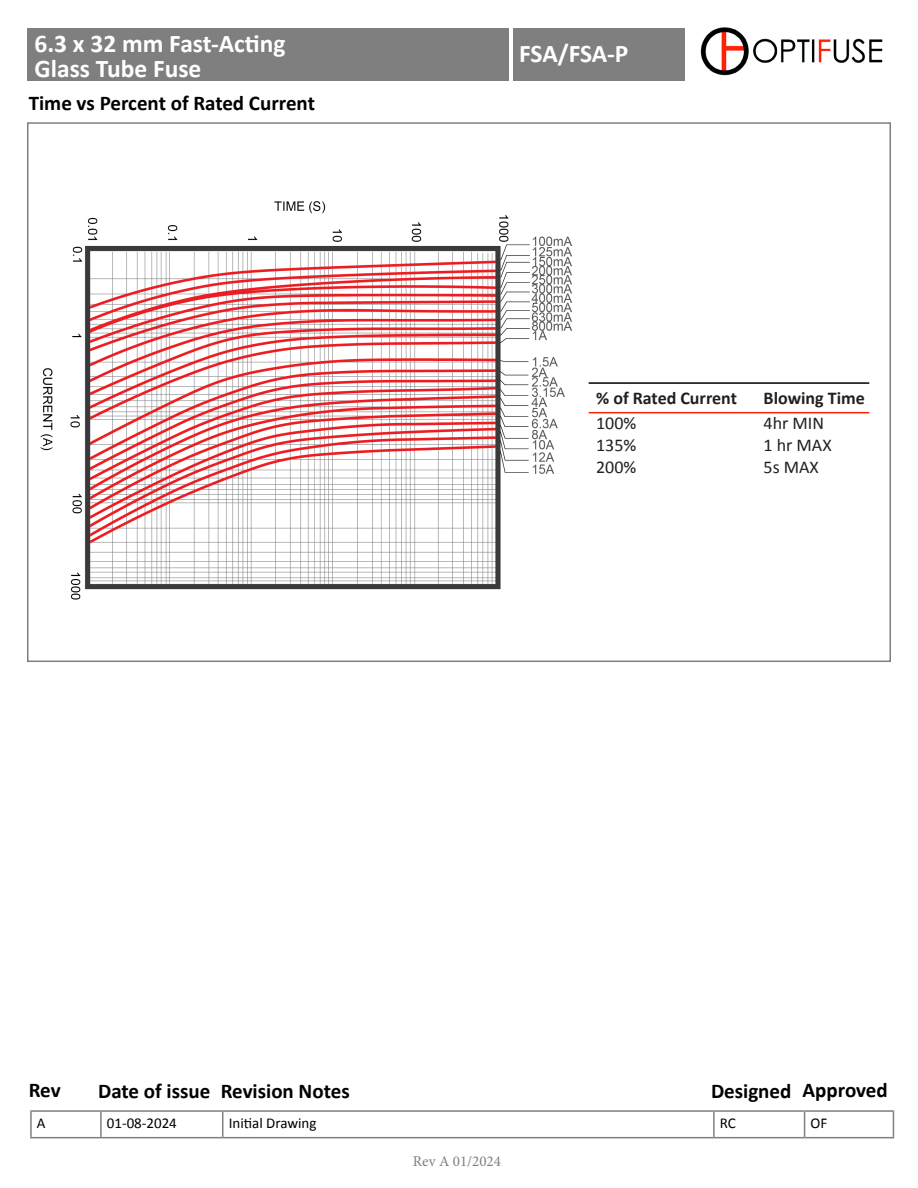
<style>
.page{position:relative;width:918px;height:1188px;background:#fff}
.page>*{position:absolute;margin:0;border:0;box-sizing:border-box;transform-origin:0 0}
.t1{font:700 25.5px "Calibri";color:#fff}
.t2{font:700 21px "Calibri";color:#000}
.t3{font:18px "Calibri";color:#231f20}
.t4{font:700 18px "Calibri";color:#231f20}
.t5{font:15px "Calibri";color:#000}
.t6{font:15px "Minion Pro";color:#7f7f7f}
</style>
<div class="page">
<img style="left:701px;top:27px;width:182px;height:49px">
<div style="left:27px;top:28px;width:482px;height:52px;background:#7f7f7f"></div>
<div style="left:513px;top:28px;width:172px;height:52px;background:#7f7f7f"></div>
<hr style="left:100px;top:1112px;width:2px;height:25px;background:#7f7f7f">
<svg style="left:222px;top:1112px;width:1px;height:25px"></svg>
<hr style="left:713px;top:1112px;width:2px;height:25px;background:#7f7f7f">
<svg style="left:804px;top:1112px;width:1px;height:25px"></svg>
<hr style="left:30px;top:1110px;width:71px;height:2px;background:#7f7f7f">
<hr style="left:30px;top:1112px;width:2px;height:25px;background:#7f7f7f">
<hr style="left:101px;top:1110px;width:122px;height:2px;background:#7f7f7f">
<hr style="left:223px;top:1110px;width:491px;height:2px;background:#7f7f7f">
<hr style="left:714px;top:1110px;width:91px;height:2px;background:#7f7f7f">
<hr style="left:805px;top:1110px;width:89px;height:2px;background:#7f7f7f">
<svg style="left:893px;top:1112px;width:1px;height:25px"></svg>
<hr style="left:30px;top:1137px;width:71px;height:1px;background:#7f7f7f">
<hr style="left:101px;top:1137px;width:122px;height:1px;background:#7f7f7f">
<hr style="left:223px;top:1137px;width:491px;height:1px;background:#7f7f7f">
<hr style="left:714px;top:1137px;width:91px;height:1px;background:#7f7f7f">
<hr style="left:805px;top:1137px;width:89px;height:1px;background:#7f7f7f">
<hr style="left:589px;top:412px;width:280px;height:1px;background:#ff2100">
<hr style="left:589px;top:382px;width:280px;height:2px;background:#000">
<img style="left:40px;top:201px;width:532px;height:399px">
<p class="t1" style="left:35px;top:25px;width:253px">6.3 x 32 mm Fast-Acting</p>
<p class="t1" style="left:35px;top:51px;width:168px">Glass Tube Fuse</p>
<p class="t2" style="left:29px;top:88px;width:288px">Time vs Percent of Rated Current</p>
<p class="t1" style="left:519px;top:36px;width:111px">FSA/FSA-P</p>
<p class="t4" style="left:596px;top:385px;width:142px">% of Rated Current</p>
<p class="t4" style="left:764px;top:385px;width:103px">Blowing Time</p>
<p class="t3" style="left:596px;top:412px;width:42px">100%</p>
<p class="t3" style="left:596px;top:434px;width:42px">135%</p>
<p class="t3" style="left:596px;top:455px;width:42px">200%</p>
<p class="t3" style="left:764px;top:412px;width:62px">4hr MIN</p>
<p class="t3" style="left:764px;top:434px;width:70px">1 hr MAX</p>
<p class="t3" style="left:764px;top:455px;width:57px">5s MAX</p>
<p class="t2" style="left:29px;top:1075px;width:33px">Rev</p>
<p class="t2" style="left:98px;top:1076px;width:114px">Date of issue</p>
<p class="t2" style="left:221px;top:1076px;width:131px">Revision Notes</p>
<p class="t2" style="left:711px;top:1076px;width:82px">Designed</p>
<p class="t2" style="left:803px;top:1076px;width:87px">Approved</p>
<p class="t5" style="left:37px;top:1114px;width:10px">A</p>
<p class="t5" style="left:107px;top:1114px;width:72px">01-08-2024</p>
<p class="t5" style="left:229px;top:1114px;width:89px">Initial Drawing</p>
<p class="t5" style="left:720px;top:1114px;width:18px">RC</p>
<p class="t5" style="left:811px;top:1114px;width:18px">OF</p>
<p class="t6" style="left:413px;top:1151px;width:90px">Rev A 01/2024</p>
</div>
